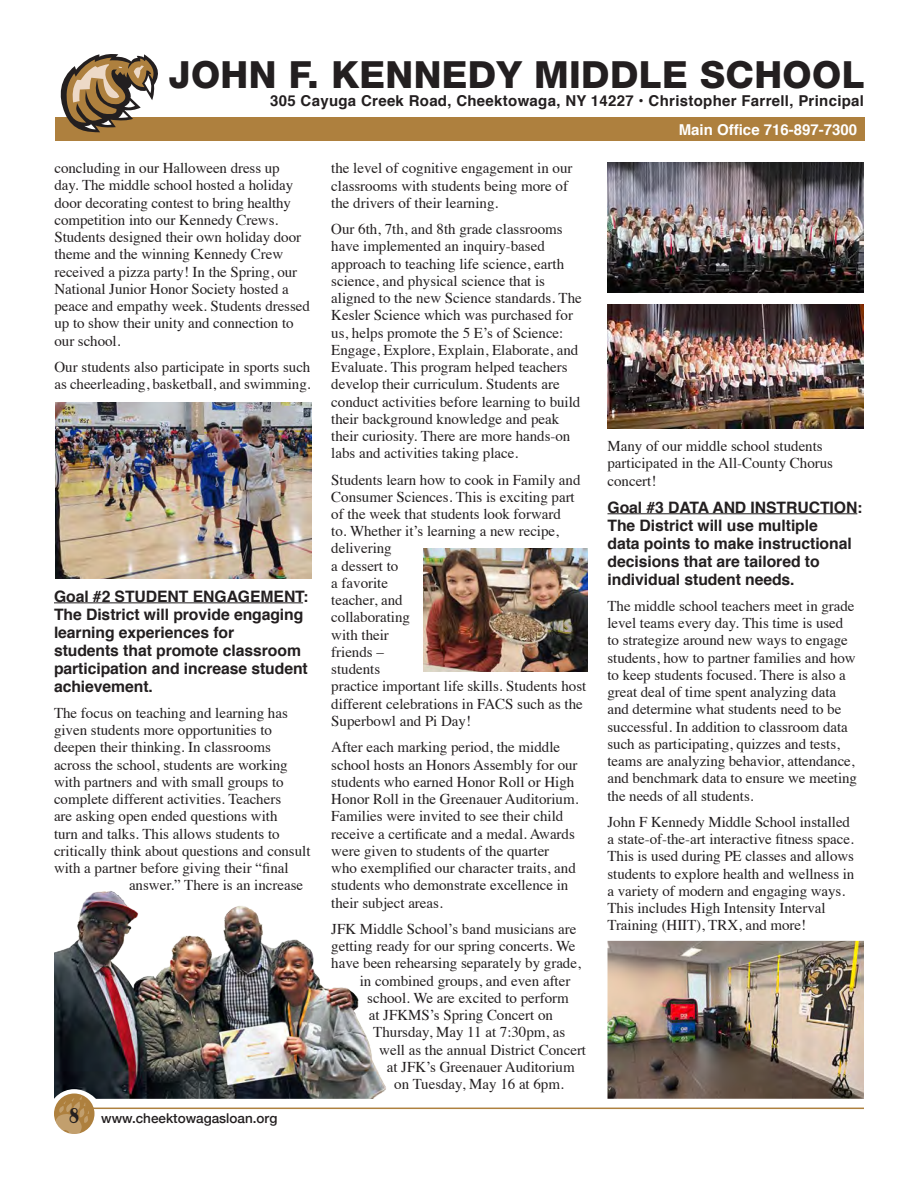
<style>
.page{position:relative;width:918px;height:1188px;background:#fff}
.page>*{position:absolute;margin:0;border:0;box-sizing:border-box;transform-origin:0 0}
.t1{font:800 37.5px "Helvetica Neue LT Std";letter-spacing:.01em;color:#231f20}
.body_Text_10_11_5{font:700 15.75px/18px "Helvetica";letter-spacing:-.005em;color:#231f20}
.body_Text_10_11_5-2{font:15px/17.2px "Times";color:#231f20}
.t2{font:700 15px "Helvetica";letter-spacing:.02em;color:#231f20}
.t3{font:700 15px "Helvetica";color:#fff}
.t4{font:500 13.5px "Helvetica Neue";color:#231f20}
.s1{font-family:"Bernhard Std";font-weight:700;font-stretch:condensed;font-size:21px}
</style>
<div class="page">
<div style="left:55px;top:118px;width:810px;height:23px;background:#ae803e"></div>
<svg style="left:61px;top:54px;width:97px;height:78px"></svg>
<hr style="left:74px;top:1108px;width:790px;height:1px;background:#ae803e">
<div style="left:54px;top:1094px;width:40px;height:40px;background:#ae803e;border-radius:50%"></div>
<svg style="left:55px;top:1099px;width:34px;height:35px"></svg>
<hr style="left:608px;top:513px;width:249px;height:1px;background:#231f20">
<img style="left:55px;top:402px;width:256px;height:177px">
<img style="left:424px;top:548px;width:163px;height:124px">
<img style="left:608px;top:162px;width:255px;height:131px">
<img style="left:608px;top:941px;width:256px;height:158px">
<img style="left:608px;top:305px;width:255px;height:124px">
<hr style="left:54px;top:602px;width:249px;height:1px;background:#231f20">
<img style="left:54px;top:891px;width:332px;height:208px">
<h1 class="t1" style="left:168px;top:52px;width:698px">JOHN F. KENNEDY MIDDLE SCHOOL</h1>
<p class="t2" style="left:270px;top:89px;width:595px">305 Cayuga Creek Road, Cheektowaga, NY 14227 • Christopher Farrell, Principal</p>
<p class="body_Text_10_11_5-2" style="left:55px;top:158px;width:257px">concluding in our Halloween dress up<br>day. The middle school hosted a holiday door decorating contest to bring healthy competition into our Kennedy Crews.<br>Students designed their own holiday door theme and the winning Kennedy Crew received a pizza party! In the Spring, our National Junior Honor Society hosted a peace and empathy week. Students dressed up to show their unity and connection to our school.</p>
<p class="body_Text_10_11_5-2" style="left:55px;top:357px;width:258px">Our students also participate in sports such as cheerleading, basketball, and swimming.</p>
<p class="body_Text_10_11_5" style="left:54px;top:587px;width:256px">Goal #2 STUDENT ENGAGEMENT:<br>The District will provide engaging learning experiences for<br>students that promote classroom participation and increase student achievement.</p>
<p class="body_Text_10_11_5-2" style="left:54px;top:703px;width:235px">The focus on teaching and learning has</p>
<p class="body_Text_10_11_5-2" style="left:54px;top:720px;width:220px">given students more opportunities to</p>
<p class="body_Text_10_11_5-2" style="left:54px;top:737px;width:218px">deepen their thinking. In classrooms</p>
<p class="body_Text_10_11_5-2" style="left:54px;top:755px;width:235px">across the school, students are working</p>
<p class="body_Text_10_11_5-2" style="left:54px;top:772px;width:231px">with partners and with small groups to</p>
<p class="body_Text_10_11_5-2" style="left:54px;top:789px;width:229px">complete different activities. Teachers</p>
<p class="body_Text_10_11_5-2" style="left:54px;top:806px;width:225px">are asking open ended questions with</p>
<p class="body_Text_10_11_5-2" style="left:54px;top:824px;width:227px">turn and talks. This allows students to</p>
<p class="body_Text_10_11_5-2" style="left:54px;top:841px;width:258px">critically think about questions and consult</p>
<p class="body_Text_10_11_5-2" style="left:54px;top:858px;width:236px">with a partner before giving their “final</p>
<p class="body_Text_10_11_5-2" style="left:129px;top:875px;width:176px">answer.” There is an increase</p>
<p class="t4" style="left:70px;top:1107px;width:209px"><span class="s1">8</span> www.cheektowagasloan.org</p>
<p class="body_Text_10_11_5-2" style="left:331px;top:158px;width:243px">the level of cognitive engagement in our classrooms with students being more of the drivers of their learning.</p>
<p class="body_Text_10_11_5-2" style="left:331px;top:219px;width:252px">Our 6th, 7th, and 8th grade classrooms have implemented an inquiry-based approach to teaching life science, earth science, and physical science that is aligned to the new Science standards. The Kesler Science which was purchased for us, helps promote the 5 E’s of Science:<br>Engage, Explore, Explain, Elaborate, and Evaluate. This program helped teachers develop their curriculum. Students are conduct activities before learning to build their background knowledge and peak their curiosity. There are more hands-on labs and activities taking place.</p>
<p class="body_Text_10_11_5-2" style="left:331px;top:470px;width:257px">Students learn how to cook in Family and<br>Consumer Sciences. This is exciting part of the week that students look forward<br>to. Whether it’s learning a new recipe, delivering<br>a dessert to<br>a favorite<br>teacher, and<br>collaborating<br>with their<br>friends –<br>students<br>practice important life skills. Students host different celebrations in FACS such as the<br>Superbowl and Pi Day!</p>
<p class="body_Text_10_11_5-2" style="left:331px;top:737px;width:249px">After each marking period, the middle school hosts an Honors Assembly for our students who earned Honor Roll or High Honor Roll in the Greenauer Auditorium.<br>Families were invited to see their child receive a certificate and a medal. Awards were given to students of the quarter who exemplified our character traits, and students who demonstrate excellence in their subject areas.</p>
<p class="body_Text_10_11_5-2" style="left:331px;top:919px;width:247px">JFK Middle School’s band musicians are</p>
<p class="body_Text_10_11_5-2" style="left:331px;top:936px;width:246px">getting ready for our spring concerts. We</p>
<p class="body_Text_10_11_5-2" style="left:331px;top:953px;width:251px">have been rehearsing separately by grade,</p>
<p class="body_Text_10_11_5-2" style="left:360px;top:971px;width:212px">in combined groups, and even after</p>
<p class="body_Text_10_11_5-2" style="left:367px;top:988px;width:203px">school. We are excited to perform</p>
<p class="body_Text_10_11_5-2" style="left:369px;top:1005px;width:186px">at JFKMS’s Spring Concert on</p>
<p class="body_Text_10_11_5-2" style="left:373px;top:1022px;width:194px">Thursday, May 11 at 7:30pm, as</p>
<p class="body_Text_10_11_5-2" style="left:379px;top:1040px;width:208px">well as the annual District Concert</p>
<p class="body_Text_10_11_5-2" style="left:387px;top:1057px;width:189px">at JFK’s Greenauer Auditorium</p>
<p class="body_Text_10_11_5-2" style="left:394px;top:1074px;width:171px">on Tuesday, May 16 at 6pm.</p>
<p class="t3" style="left:679px;top:118px;width:180px">Main Office 716-897-7300</p>
<p class="body_Text_10_11_5-2" style="left:608px;top:436px;width:227px">Many of our middle school students participated in the All-County Chorus concert!</p>
<p class="body_Text_10_11_5" style="left:608px;top:498px;width:257px">Goal #3 DATA AND INSTRUCTION:<br>The District will use multiple<br>data points to make instructional decisions that are tailored to individual student needs.</p>
<p class="body_Text_10_11_5-2" style="left:608px;top:596px;width:251px">The middle school teachers meet in grade level teams every day. This time is used to strategize around new ways to engage students, how to partner families and how to keep students focused. There is also a great deal of time spent analyzing data and determine what students need to be successful. In addition to classroom data such as participating, quizzes and tests, teams are analyzing behavior, attendance, and benchmark data to ensure we meeting the needs of all students.</p>
<p class="body_Text_10_11_5-2" style="left:608px;top:812px;width:248px">John F Kennedy Middle School installed a state-of-the-art interactive fitness space.<br>This is used during PE classes and allows students to explore health and wellness in a variety of modern and engaging ways.<br>This includes High Intensity Interval Training (HIIT), TRX, and more!</p>
</div>
